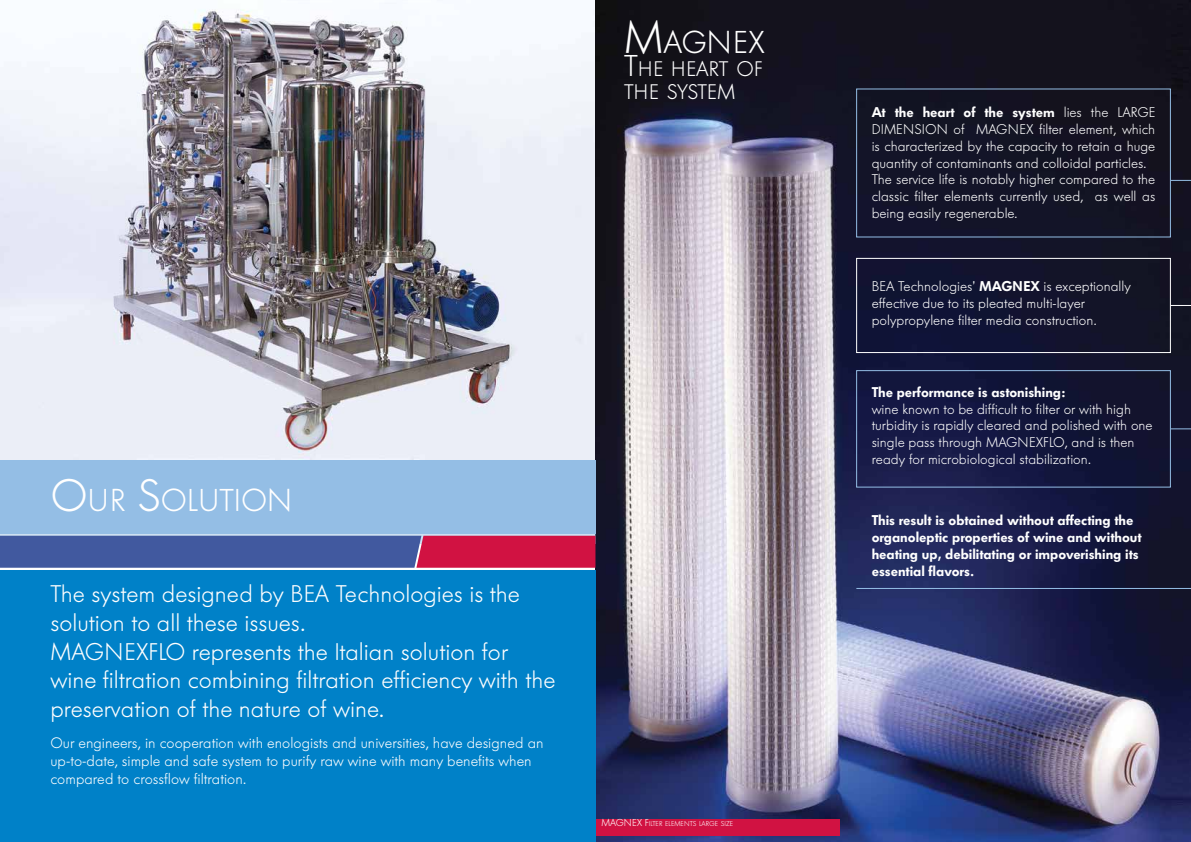
<style>
.page{position:relative;width:1191px;height:842px;background:#fff}
.page>*{position:absolute;margin:0;border:0;box-sizing:border-box;transform-origin:0 0}
.t1{font:300 31.5px "Futura BQ";color:#fff}
.t2{font:300 24px/28.8px "Futura BQ";color:#fff}
.t3{font:300 21px/23px "Futura BQ";color:#fff}
.t4{font:300 15px/18px "Futura BQ";color:#fff}
.t5{font:300 14px/16.8px "Futura BQ";color:#fff}
.t6{font:600 14px/16.8px "Futura BQ";color:#fff}
.t7{font:300 10px "Futura BQ";color:#fff}
.t8{font:300 7px "Futura BQ";color:#fff}
.s1{font-size:45px}
.s2{font-size:30px}
.s3{font-size:10px}
.s4{font-weight:600}
</style>
<div class="page">
<img style="left:0;top:3px;width:595px;height:456px">
<img style="left:595px;top:0;width:596px;height:842px">
<div style="left:0;top:571px;width:595px;height:271px;background:#0081c8"></div>
<div style="left:0;top:460px;width:595px;height:73px;background:#94bee5"></div>
<div style="left:0;top:499px;width:595px;height:44px;background:#94bee5"></div>
<svg style="left:0;top:536px;width:595px;height:32px;background:#6d4684"></svg>
<div style="left:856px;top:258px;width:314px;height:95px;border:1px solid #fff"></div>
<div style="left:856px;top:370px;width:314px;height:117px;border:1px solid #94bee5"></div>
<svg style="left:1170px;top:305px;width:21px;height:1px"></svg>
<svg style="left:1170px;top:429px;width:21px;height:1px"></svg>
<svg style="left:1170px;top:180px;width:21px;height:1px"></svg>
<hr style="left:856px;top:588px;width:335px;height:1px;background:#94bee5">
<div style="left:596px;top:819px;width:243px;height:16px;background:#d11242"></div>
<h1 class="t1" style="left:624px;top:23px;width:142px"><span class="s1">M</span>AGNEX</h1>
<h3 class="t3" style="left:624px;top:57px;width:139px"><span class="s2">T</span>HE HEART OF<br>THE SYSTEM</h3>
<h1 class="t1" style="left:50px;top:481px;width:243px"><span class="s1">O</span>UR <span class="s1">S</span>OLUTION</h1>
<h2 class="t2" style="left:50px;top:579px;width:506px">The system designed by BEA Technologies is the solution to all these issues.<br>MAGNEXFLO represents the Italian solution for wine filtration combining filtration efficiency with the preservation of the nature of wine.</h2>
<p class="t4" style="left:50px;top:734px;width:495px">Our engineers, in cooperation with enologists and universities, have designed an up-to-date, simple and safe system to purify raw wine with many benefits when compared to crossflow filtration.</p>
<p class="t7" style="left:601px;top:817px;width:8px">MAGNEX</p>
<p class="t8" style="left:645px;top:820px;width:90px"><span class="s3">F</span>ILTER ELEMENTS LARGE SIZE</p>
<p class="t5" style="left:871px;top:104px;width:285px"><span class="s4">At the heart of the system</span> lies the LARGE DIMENSION of MAGNEX filter element, which is characterized by the capacity to retain a huge quantity of contaminants and colloidal particles.<br>The service life is notably higher compared to the classic filter elements currently used, as well as being easily regenerable.</p>
<p class="t5" style="left:871px;top:278px;width:260px">BEA Technologies’ <span class="s4">MAGNEX</span> is exceptionally effective due to its pleated multi-layer polypropylene filter media construction.</p>
<p class="t6" style="left:871px;top:384px;width:195px">The performance is astonishing:</p>
<p class="t5" style="left:871px;top:401px;width:282px">wine known to be difficult to filter or with high turbidity is rapidly cleared and polished with one single pass through MAGNEXFLO, and is then ready for microbiological stabilization.</p>
<p class="t6" style="left:871px;top:512px;width:271px">This result is obtained without affecting the organoleptic properties of wine and without heating up, debilitating or impoverishing its essential flavors.</p>
</div>
